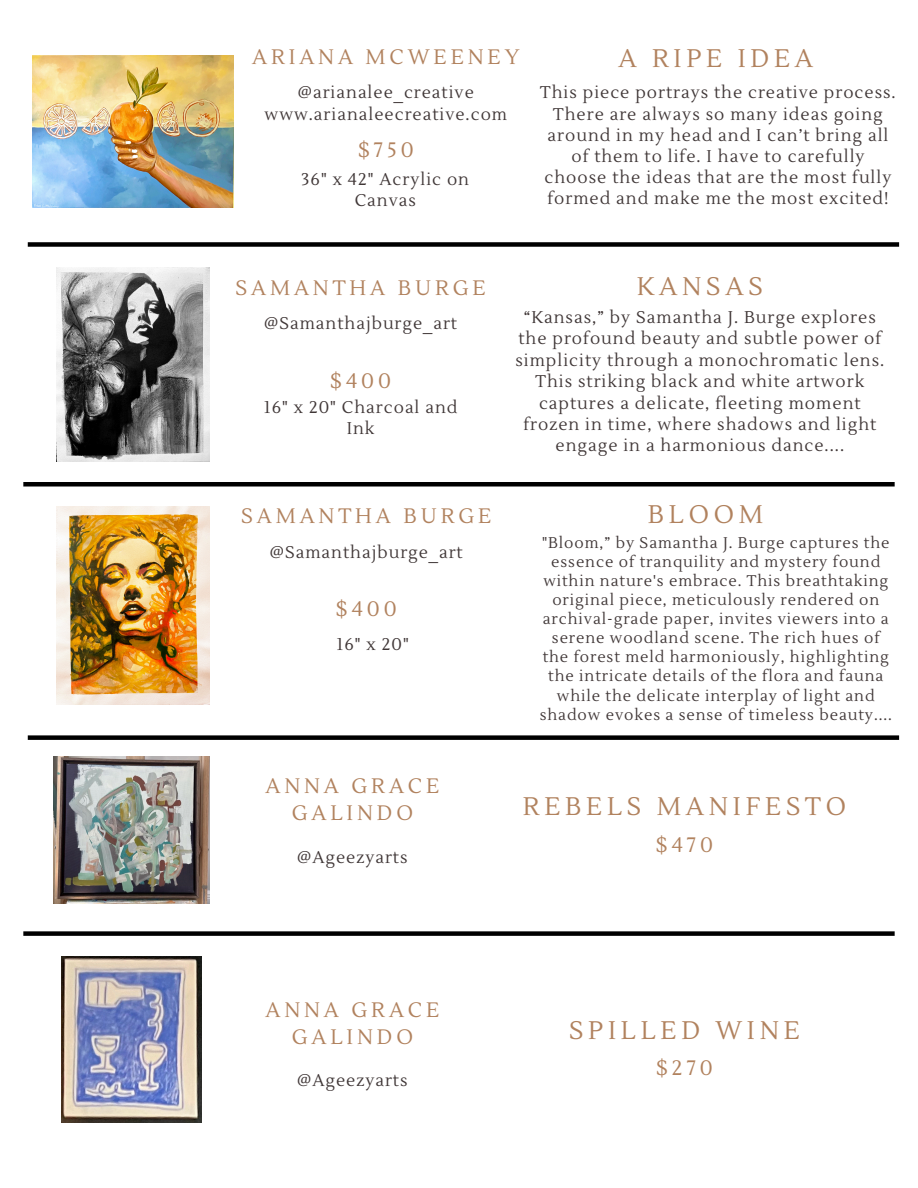
<style>
.page{position:relative;width:918px;height:1188px;background:#fff}
.page>*{position:absolute;margin:0;border:0;box-sizing:border-box;transform-origin:0 0}
.t1{font:25.35px "Lustria";letter-spacing:.185em;color:#b1825e}
.t2{font:20.85px/27px "Lustria";letter-spacing:.185em;color:#b1825e;text-align:center}
.t3{font:16.95px/21.1px "Lustria";letter-spacing:.06em;color:#403737;text-align:center}
.t4{font:15.45px/19.2px "Lustria";letter-spacing:.06em;color:#403737;text-align:center}
</style>
<div class="page">
<div style="left:28px;top:242px;width:871px;height:5px;background:#000"></div>
<div style="left:23px;top:482px;width:872px;height:5px;background:#000"></div>
<div style="left:28px;top:735px;width:871px;height:5px;background:#000"></div>
<div style="left:23px;top:931px;width:872px;height:5px;background:#000"></div>
<img style="left:32px;top:56px;width:202px;height:152px">
<img style="left:56px;top:267px;width:153px;height:195px">
<img style="left:56px;top:507px;width:153px;height:198px">
<img style="left:54px;top:757px;width:155px;height:146px">
<img style="left:62px;top:956px;width:139px;height:167px">
<p class="t2" style="left:252px;top:44px;width:269px">ARIANA MCWEENEY</p>
<h1 class="t3" style="left:265px;top:83px;width:244px">@arianalee_creative www.arianaleecreative.com</h1>
<p class="t2" style="left:358px;top:137px;width:57px">$750</p>
<p class="t3" style="left:302px;top:169px;width:169px">36" x 42" Acrylic on<br>Canvas</p>
<h2 class="t1" style="left:619px;top:42px;width:196px">A RIPE IDEA</h2>
<p class="t3" style="left:540px;top:83px;width:357px">This piece portrays the creative process.<br>There are always so many ideas going around in my head and I can’t bring all of them to life. I have to carefully choose the ideas that are the most fully formed and make me the most excited!</p>
<h2 class="t2" style="left:235px;top:275px;width:252px">SAMANTHA BURGE</h2>
<p class="t3" style="left:264px;top:313px;width:194px">@Samanthajburge_art</p>
<p class="t2" style="left:330px;top:368px;width:62px">$400</p>
<h1 class="t3" style="left:264px;top:397px;width:195px">16" x 20" Charcoal and<br>Ink</h1>
<h1 class="t2" style="left:241px;top:503px;width:252px">SAMANTHA BURGE</h1>
<h2 class="t3" style="left:270px;top:542px;width:194px">@Samanthajburge_art</h2>
<p class="t2" style="left:336px;top:596px;width:62px">$400</p>
<h2 class="t3" style="left:336px;top:634px;width:74px">16" x 20"</h2>
<h1 class="t2" style="left:265px;top:773px;width:175px">ANNA GRACE<br>GALINDO</h1>
<p class="t3" style="left:297px;top:847px;width:112px">@Ageezyarts</p>
<p class="t1" style="left:637px;top:271px;width:127px">KANSAS</p>
<h2 class="t3" style="left:515px;top:307px;width:371px">“Kansas,” by Samantha J. Burge explores the profound beauty and subtle power of simplicity through a monochromatic lens.<br>This striking black and white artwork captures a delicate, fleeting moment frozen in time, where shadows and light engage in a harmonious dance....</h2>
<p class="t1" style="left:648px;top:499px;width:117px">BLOOM</p>
<h2 class="t4" style="left:540px;top:533px;width:354px">"Bloom,” by Samantha J. Burge captures the essence of tranquility and mystery found within nature's embrace. This breathtaking original piece, meticulously rendered on archival-grade paper, invites viewers into a serene woodland scene. The rich hues of the forest meld harmoniously, highlighting the intricate details of the flora and fauna while the delicate interplay of light and shadow evokes a sense of timeless beauty....</h2>
<p class="t1" style="left:523px;top:791px;width:325px">REBELS MANIFESTO</p>
<h2 class="t2" style="left:656px;top:832px;width:59px">$470</h2>
<p class="t2" style="left:265px;top:997px;width:175px">ANNA GRACE<br>GALINDO</p>
<h2 class="t3" style="left:297px;top:1070px;width:112px">@Ageezyarts</h2>
<p class="t1" style="left:569px;top:1015px;width:232px">SPILLED WINE</p>
<h1 class="t2" style="left:656px;top:1055px;width:58px">$270</h1>
</div>
